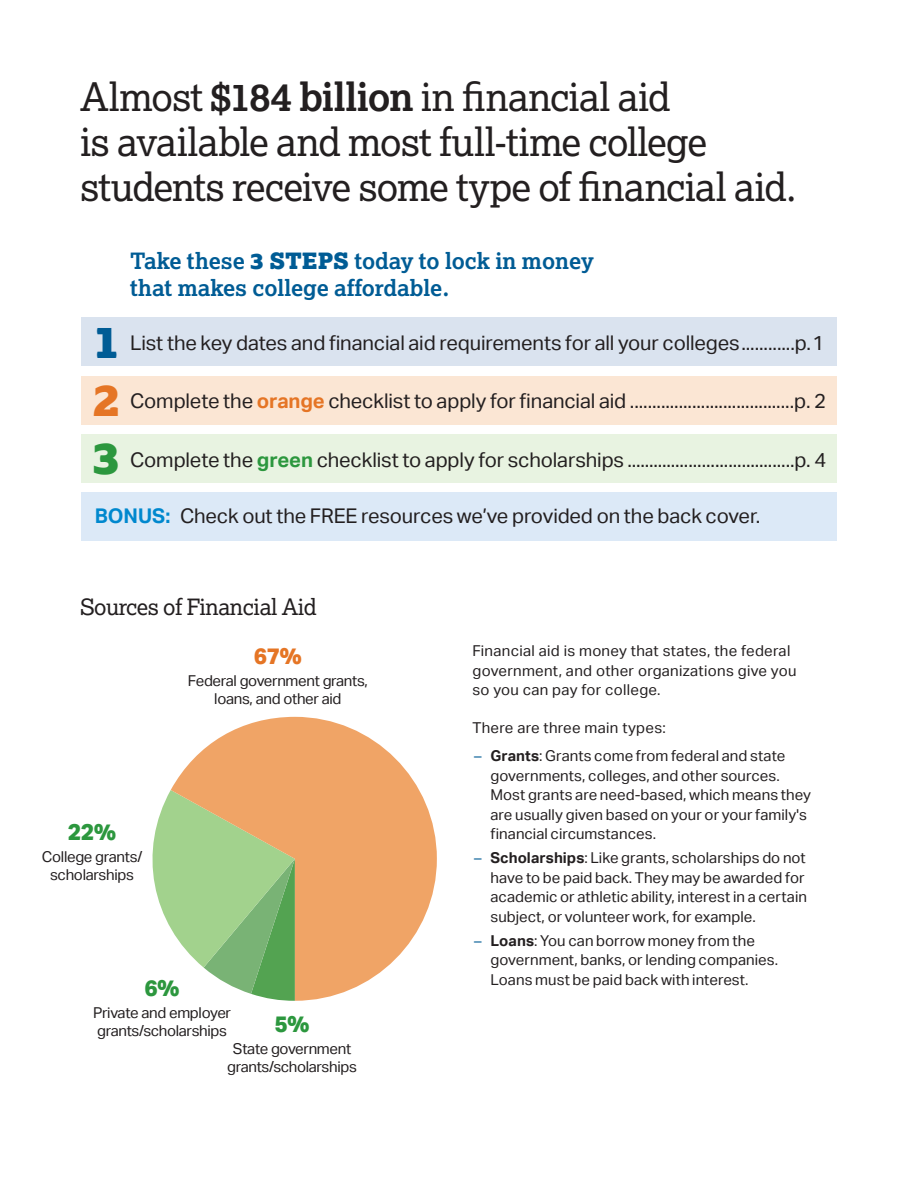
<style>
.page{position:relative;width:918px;height:1188px;background:#fff}
.page>*{position:absolute;margin:0;border:0;box-sizing:border-box;transform-origin:0 0}
.t1{font:900 45px "Lexia";color:#005c95}
.t2{font:900 45px "Lexia";color:#e57525}
.t3{font:900 45px "Lexia";color:#2c973e}
.t4{font:39px/45px "Lexia";letter-spacing:-.025em;color:#231f20}
.t5{font:700 22.5px/27px "Lexia";color:#005c95}
.t6{font:22.5px "Lexia";letter-spacing:-.02em;color:#231f20}
.t7{font:800 22.5px "Aktiv Grotesk";color:#2c973e}
.t8{font:800 22.5px "Aktiv Grotesk";color:#e57525}
.t9{font:20.25px "Aktiv Grotesk";letter-spacing:-.01em;color:#231f20}
.t10{font:15px/19.5px "Aktiv Grotesk";color:#231f20}
.t11{font:15px/18px "Aktiv Grotesk";letter-spacing:-.02em;color:#231f20;text-align:center}
.t12{font:15px "Aktiv Grotesk";letter-spacing:.02em;color:#231f20}
.s1{font-weight:700}
.s2{font-weight:900}
.s3{font-weight:700;color:#e57525}
.s4{font-weight:700;color:#2c973e}
.s5{font-weight:700;color:#0088ce}
.s6{font-family:"Univers LT Std";color:#005c95}
</style>
<div class="page">
<div style="left:81px;top:492px;width:756px;height:49px;background:#dce9f7"></div>
<div style="left:81px;top:376px;width:755px;height:48px;background:#fbe6d4"></div>
<div style="left:81px;top:434px;width:756px;height:49px;background:#e8f3e1"></div>
<div style="left:81px;top:317px;width:756px;height:49px;background:#dae3ef"></div>
<svg style="left:152px;top:790px;width:19px;height:139px"></svg>
<svg style="left:171px;top:717px;width:266px;height:284px;fill:#f0a466"></svg>
<h2 class="t4" style="left:80px;top:73px;width:718px">Almost <span class="s1">$184 billion</span> in financial aid<br>is available and most full-time college students receive some type of financial aid.</h2>
<p class="t5" style="left:130px;top:247px;width:465px">Take these <span class="s2">3 STEPS</span> today to lock in money that makes college affordable.</p>
<p class="t1" style="left:93px;top:312px;width:29px">1</p>
<p class="t9" style="left:130px;top:331px;width:696px">List the key dates and financial aid requirements for all your colleges............p. 1</p>
<p class="t2" style="left:93px;top:370px;width:29px">2</p>
<p class="t9" style="left:130px;top:389px;width:698px">Complete the <span class="s3">orange</span> checklist to apply for financial aid .....................................p. 2</p>
<p class="t3" style="left:93px;top:428px;width:29px">3</p>
<p class="t9" style="left:130px;top:448px;width:698px">Complete the <span class="s4">green</span> checklist to apply for scholarships ......................................p. 4</p>
<p class="t9" style="left:95px;top:505px;width:667px"><span class="s5">BONUS:</span> Check out the FREE resources we’ve provided on the back cover.</p>
<p class="t6" style="left:80px;top:593px;width:238px">Sources of Financial Aid</p>
<h3 class="t8" style="left:254px;top:641px;width:50px">67%</h3>
<p class="t11" style="left:188px;top:672px;width:182px">Federal government grants,</p>
<p class="t11" style="left:214px;top:690px;width:129px">loans, and other aid</p>
<h3 class="t7" style="left:68px;top:817px;width:50px">22%</h3>
<p class="t11" style="left:42px;top:848px;width:102px">College grants/ scholarships</p>
<h3 class="t7" style="left:144px;top:973px;width:37px">6%</h3>
<p class="t11" style="left:93px;top:1004px;width:139px;text-align:left">Private and employer grants/scholarships</p>
<h3 class="t7" style="left:274px;top:1009px;width:37px">5%</h3>
<p class="t11" style="left:227px;top:1040px;width:131px">State government grants/scholarships</p>
<p class="t12" style="left:472px;top:642px;width:319px">Financial aid is money that states, the federal</p>
<p class="t12" style="left:472px;top:662px;width:326px">government, and other organizations give you</p>
<p class="t12" style="left:472px;top:681px;width:189px">so you can pay for college.</p>
<p class="t12" style="left:472px;top:719px;width:195px">There are three main types:</p>
<p class="t10" style="left:490px;top:746px;width:322px;text-indent:-16px"><span class="s6">–</span> <span class="s1">Grants</span>: Grants come from federal and state governments, colleges, and other sources.<br>Most grants are need-based, which means they are usually given based on your or your family's financial circumstances.</p>
<p class="t10" style="left:490px;top:848px;width:318px;text-indent:-16px"><span class="s6">–</span> <span class="s1">Scholarships</span>: Like grants, scholarships do not have to be paid back. They may be awarded for academic or athletic ability, interest in a certain subject, or volunteer work, for example.</p>
<p class="t10" style="left:490px;top:931px;width:289px;text-indent:-16px"><span class="s6">–</span> <span class="s1">Loans</span>: You can borrow money from the government, banks, or lending companies.<br>Loans must be paid back with interest.</p>
</div>
